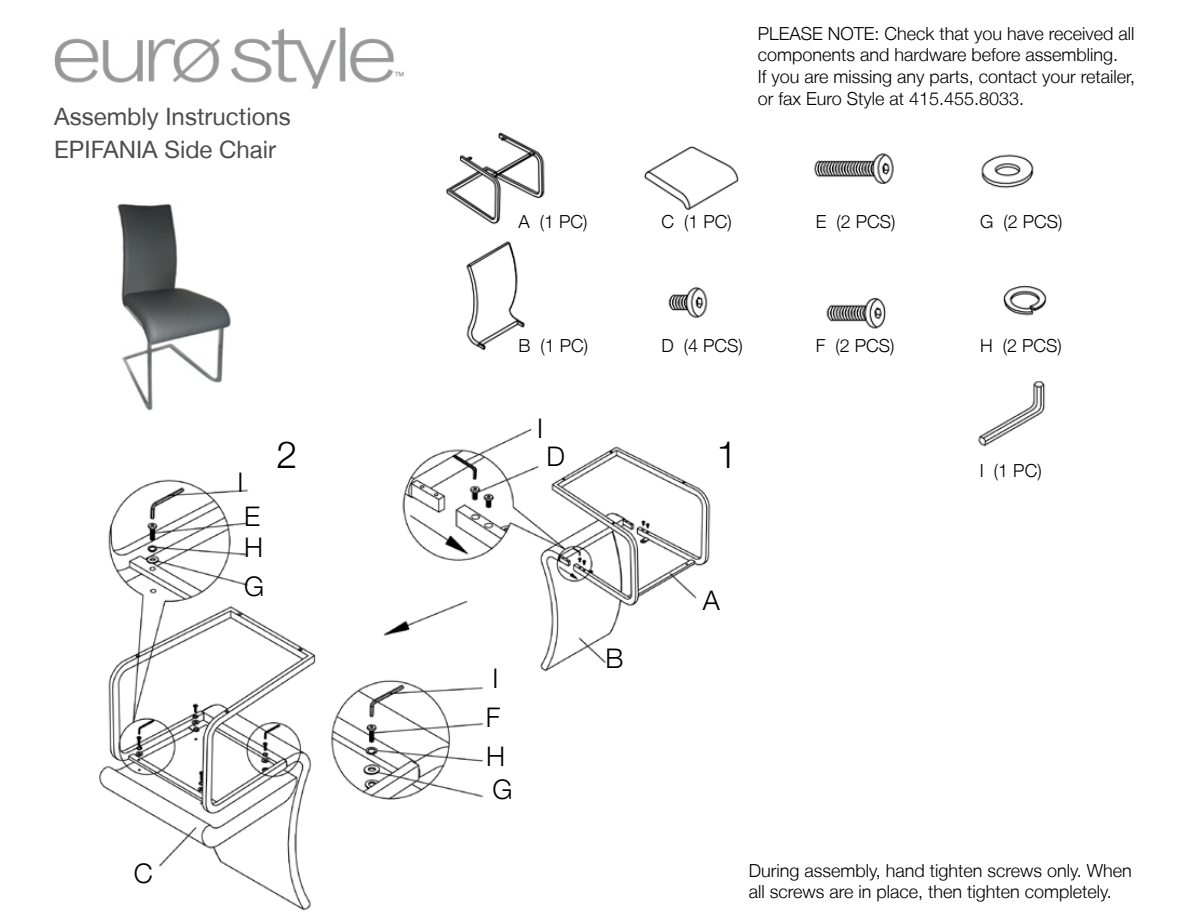
<style>
.page{position:relative;width:1188px;height:918px;background:#fff}
.page>*{position:absolute;margin:0;border:0;box-sizing:border-box;transform-origin:0 0}
.t1{font:300 37.5px "Helvetica Neue LT";color:#000}
.t2{font:300 27px/39.2px "Helvetica Neue LT";color:#000}
.t3{font:24px/33px "Helvetica Neue LT";color:#4d4d4f}
.t4{font:300 18px/21.6px "Helvetica Neue LT";color:#000}
</style>
<div class="page">
<img style="left:54px;top:27px;width:350px;height:61px">
<img style="left:117px;top:203px;width:114px;height:208px">
<img style="left:99px;top:428px;width:612px;height:483px">
<img style="left:446px;top:132px;width:601px;height:219px">
<img style="left:978px;top:381px;width:68px;height:66px">
<h3 class="t3" style="left:54px;top:100px;width:238px">Assembly Instructions<br>EPIFANIA Side Chair</h3>
<p class="t4" style="left:518px;top:210px;width:71px">A (1 PC)</p>
<p class="t4" style="left:518px;top:334px;width:71px">B (1 PC)</p>
<h2 class="t2" style="left:537px;top:408px;width:7px">I</h2>
<p class="t4" style="left:758px;top:22px;width:379px">PLEASE NOTE: Check that you have received all components and hardware before assembling.<br>If you are missing any parts, contact your retailer, or fax Euro Style at 415.455.8033.</p>
<p class="t4" style="left:662px;top:210px;width:72px">C (1 PC)</p>
<p class="t4" style="left:816px;top:210px;width:81px">E (2 PCS)</p>
<p class="t4" style="left:980px;top:210px;width:84px">G (2 PCS)</p>
<p class="t4" style="left:662px;top:334px;width:83px">D (4 PCS)</p>
<p class="t4" style="left:980px;top:334px;width:83px">H (2 PCS)</p>
<p class="t4" style="left:816px;top:334px;width:80px">F (2 PCS)</p>
<h2 class="t2" style="left:134px;top:854px;width:21px">C</h2>
<h2 class="t2" style="left:238px;top:462px;width:7px">I</h2>
<h2 class="t2" style="left:244px;top:500px;width:21px;line-height:31.5px">E<br>H</h2>
<h2 class="t2" style="left:244px;top:567px;width:22px">G</h2>
<h1 class="t1" style="left:276px;top:432px;width:22px">2</h1>
<h1 class="t1" style="left:716px;top:432px;width:22px">1</h1>
<h2 class="t2" style="left:547px;top:436px;width:20px">D</h2>
<h2 class="t2" style="left:703px;top:580px;width:19px">A</h2>
<h2 class="t2" style="left:486px;top:658px;width:21px">I<br>F<br>H</h2>
<h2 class="t2" style="left:492px;top:769px;width:22px">G</h2>
<h2 class="t2" style="left:606px;top:638px;width:20px">B</h2>
<p class="t4" style="left:980px;top:460px;width:63px">I (1 PC)</p>
<p class="t4" style="left:749px;top:859px;width:385px">During assembly, hand tighten screws only. When all screws are in place, then tighten completely.</p>
</div>
